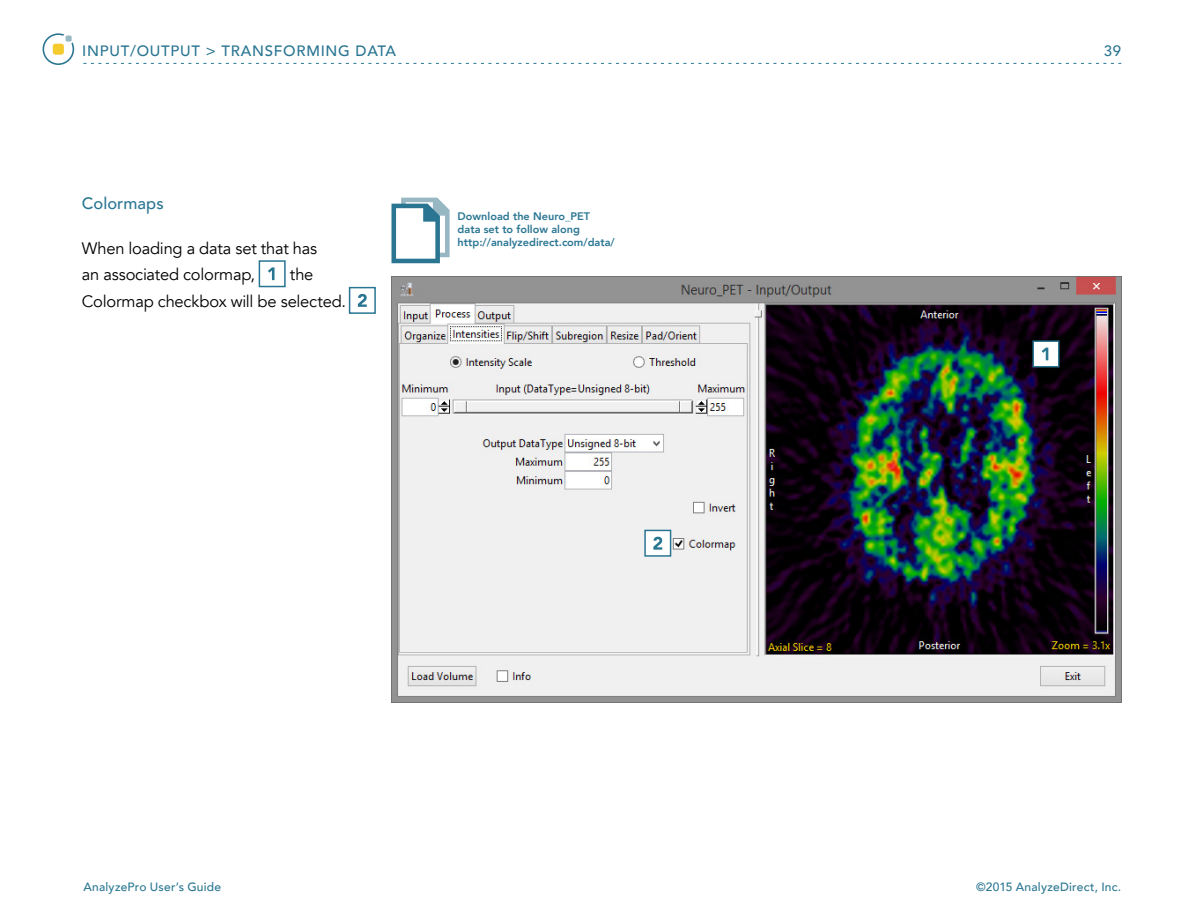
<style>
.page{position:relative;width:1188px;height:918px;background:#fff}
.page>*{position:absolute;margin:0;border:0;box-sizing:border-box;transform-origin:0 0}
.Text{font:16.5px/26.7px "Avenir";letter-spacing:-.015em;color:#000}
.Emphasis_Subhead{font:500 16.5px "Avenir";letter-spacing:.005em;color:#2a7692}
.t1{font:500 15px "Avenir";letter-spacing:.05em;color:#2a7692}
.t2{font:500 12px "Avenir";letter-spacing:.02em;color:#2a7692}
.t3{font:800 10.95px/13px "Avenir";color:#2a7692}
</style>
<div class="page">
<svg style="left:83px;top:63px;width:1038px;height:1px"></svg>
<svg style="left:43px;top:33px;width:31px;height:32px"></svg>
<svg style="left:348px;top:286px;width:28px;height:28px"></svg>
<svg style="left:258px;top:260px;width:28px;height:28px"></svg>
<img style="left:392px;top:277px;width:729px;height:425px">
<svg style="left:644px;top:529px;width:28px;height:28px"></svg>
<svg style="left:1032px;top:340px;width:28px;height:28px"></svg>
<svg style="left:392px;top:198px;width:58px;height:65px"></svg>
<p class="t1" style="left:82px;top:38px;width:315px">INPUT/OUTPUT &gt; TRANSFORMING DATA</p>
<p class="Emphasis_Subhead" style="left:82px;top:189px;width:83px">Colormaps</p>
<p class="Text" style="left:82px;top:235px;width:266px">When loading a data set that has<br>an associated colormap, [1] the<br>Colormap checkbox will be selected.</p>
<p class="t3" style="left:458px;top:209px;width:159px">Download the Neuro_PET data set to follow along http://analyzedirect.com/data/</p>
<p class="t1" style="left:1104px;top:38px;width:19px">39</p>
<p class="t2" style="left:83px;top:876px;width:139px">AnalyzePro User’s Guide</p>
<p class="t2" style="left:976px;top:876px;width:146px">©2015 AnalyzeDirect, Inc.</p>
</div>
